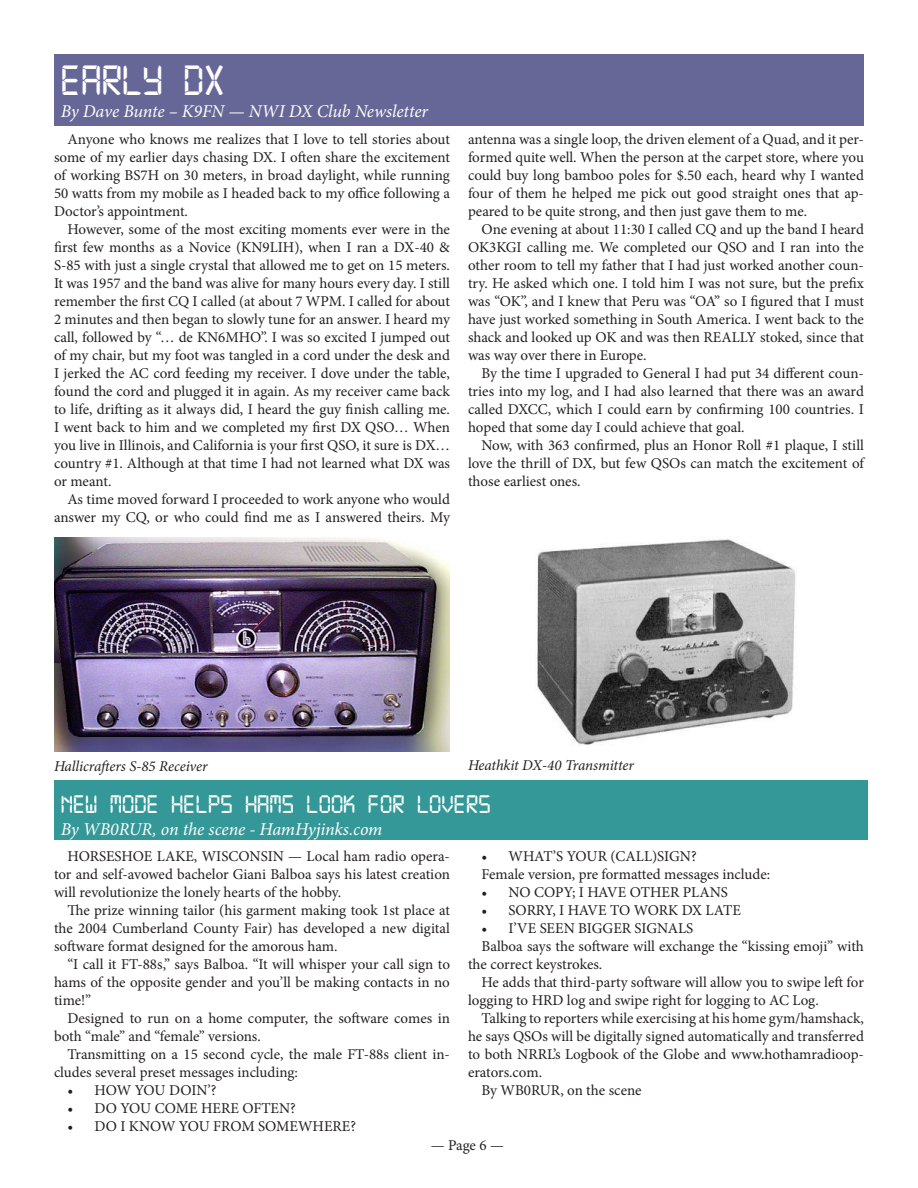
<style>
.page{position:relative;width:918px;height:1188px;background:#fff}
.page>*{position:absolute;margin:0;border:0;box-sizing:border-box;transform-origin:0 0}
.Headline_white{font:45px "Digital 7 Mono";color:#fff}
.Headline_white-2{font:27px "Digital 7 Mono";color:#fff}
.byline_white{font:italic 18px "Minion Pro";letter-spacing:-.005em;color:#fff}
.t1{font:15px/18px "Minion Pro";letter-spacing:-.005em;color:#231f20;text-align:justify}
.byline_black{font:italic 15px "Minion Pro";letter-spacing:-.01em;color:#231f20}
</style>
<div class="page">
<div style="left:54px;top:54px;width:810px;height:71px;background:#666797"></div>
<img style="left:54px;top:537px;width:396px;height:214px">
<img style="left:537px;top:536px;width:259px;height:209px">
<div style="left:54px;top:781px;width:813px;height:59px;background:#359898"></div>
<p class="Headline_white" style="left:61px;top:61px;width:165px">EARLY DX</p>
<p class="byline_white" style="left:61px;top:99px;width:369px">By Dave Bunte – K9FN — NWI DX Club Newsletter</p>
<p class="t1" style="left:54px;top:130px;width:398px;text-indent:14px">Anyone who knows me realizes that I love to tell stories about some of my earlier days chasing DX. I often share the excitement of working BS7H on 30 meters, in broad daylight, while running 50 watts from my mobile as I headed back to my office following a Doctor’s appointment.</p>
<p class="t1" style="left:54px;top:220px;width:398px;text-indent:14px">However, some of the most exciting moments ever were in the first few months as a Novice (KN9LIH), when I ran a DX-40 &amp; S-85 with just a single crystal that allowed me to get on 15 meters.<br>It was 1957 and the band was alive for many hours every day. I still remember the first CQ I called (at about 7 WPM. I called for about 2 minutes and then began to slowly tune for an answer. I heard my call, followed by “… de KN6MHO”. I was so excited I jumped out of my chair, but my foot was tangled in a cord under the desk and I jerked the AC cord feeding my receiver. I dove under the table, found the cord and plugged it in again. As my receiver came back to life, drifting as it always did, I heard the guy finish calling me.<br>I went back to him and we completed my first DX QSO… When you live in Illinois, and California is your first QSO, it sure is DX… country #1. Although at that time I had not learned what DX was or meant.</p>
<p class="t1" style="left:54px;top:490px;width:397px;text-align:right">As time moved forward I proceeded to work anyone who would answer my CQ, or who could find me as I answered theirs. My</p>
<p class="t1" style="left:468px;top:130px;width:398px">antenna was a single loop, the driven element of a Quad, and it per&shy;formed quite well. When the person at the carpet store, where you could buy long bamboo poles for $.50 each, heard why I wanted four of them he helped me pick out good straight ones that ap&shy;peared to be quite strong, and then just gave them to me.</p>
<p class="t1" style="left:468px;top:220px;width:398px;text-indent:14px">One evening at about 11:30 I called CQ and up the band I heard OK3KGI calling me. We completed our QSO and I ran into the other room to tell my father that I had just worked another coun&shy;try. He asked which one. I told him I was not sure, but the prefix was “OK”, and I knew that Peru was “OA” so I figured that I must have just worked something in South America. I went back to the shack and looked up OK and was then REALLY stoked, since that was way over there in Europe.</p>
<p class="t1" style="left:468px;top:364px;width:398px;text-indent:14px">By the time I upgraded to General I had put 34 different coun&shy;tries into my log, and I had also learned that there was an award called DXCC, which I could earn by confirming 100 countries. I hoped that some day I could achieve that goal.</p>
<p class="t1" style="left:468px;top:436px;width:398px;text-indent:14px">Now, with 363 confirmed, plus an Honor Roll #1 plaque, I still love the thrill of DX, but few QSOs can match the excitement of those earliest ones.</p>
<p class="byline_black" style="left:54px;top:756px;width:155px">Hallicrafters S-85 Receiver</p>
<p class="byline_black" style="left:468px;top:755px;width:168px">Heathkit DX-40 Transmitter</p>
<p class="Headline_white-2" style="left:61px;top:793px;width:431px">NEW MODE HELPS HAMS LOOK FOR LOVERS</p>
<p class="byline_white" style="left:61px;top:817px;width:323px">By WB0RUR, on the scene - HamHyjinks.com</p>
<p class="t1" style="left:482px;top:848px;width:217px">• WHAT’S YOUR (CALL)SIGN?</p>
<p class="t1" style="left:482px;top:866px;width:290px">Female version, pre formatted messages include:</p>
<p class="t1" style="left:482px;top:884px;width:248px">• NO COPY; I HAVE OTHER PLANS</p>
<p class="t1" style="left:482px;top:902px;width:261px">• SORRY, I HAVE TO WORK DX LATE</p>
<p class="t1" style="left:482px;top:920px;width:213px">• I’VE SEEN BIGGER SIGNALS</p>
<p class="t1" style="left:468px;top:938px;width:398px;text-indent:14px">Balboa says the software will exchange the “kissing emoji” with the correct keystrokes.</p>
<p class="t1" style="left:468px;top:974px;width:397px;text-indent:14px">He adds that third-party software will allow you to swipe left for logging to HRD log and swipe right for logging to AC Log.</p>
<p class="t1" style="left:468px;top:1010px;width:398px;text-indent:14px">Talking to reporters while exercising at his home gym/hamshack, he says QSOs will be digitally signed automatically and transferred to both NRRL’s Logbook of the Globe and www.hothamradioop&shy;erators.com.</p>
<p class="t1" style="left:482px;top:1082px;width:162px">By WB0RUR, on the scene</p>
<p class="t1" style="left:54px;top:848px;width:398px;text-indent:14px">HORSESHOE LAKE, WISCONSIN — Local ham radio opera&shy;tor and self-avowed bachelor Giani Balboa says his latest creation will revolutionize the lonely hearts of the hobby.</p>
<p class="t1" style="left:54px;top:902px;width:398px;text-indent:14px">The prize winning tailor (his garment making took 1st place at the 2004 Cumberland County Fair) has developed a new digital software format designed for the amorous ham.</p>
<p class="t1" style="left:54px;top:956px;width:398px;text-indent:14px">“I call it FT-88s,” says Balboa. “It will whisper your call sign to hams of the opposite gender and you’ll be making contacts in no time!”</p>
<p class="t1" style="left:54px;top:1010px;width:398px;text-indent:14px">Designed to run on a home computer, the software comes in both “male” and “female” versions.</p>
<p class="t1" style="left:54px;top:1046px;width:398px;text-indent:14px">Transmitting on a 15 second cycle, the male FT-88s client in&shy;cludes several preset messages including:</p>
<p class="t1" style="left:68px;top:1082px;width:151px">• HOW YOU DOIN’?</p>
<p class="t1" style="left:68px;top:1100px;width:230px">• DO YOU COME HERE OFTEN?</p>
<p class="t1" style="left:68px;top:1118px;width:290px">• DO I KNOW YOU FROM SOMEWHERE?</p>
<p class="t1" style="left:431px;top:1137px;width:74px">— Page 6 —</p>
</div>
